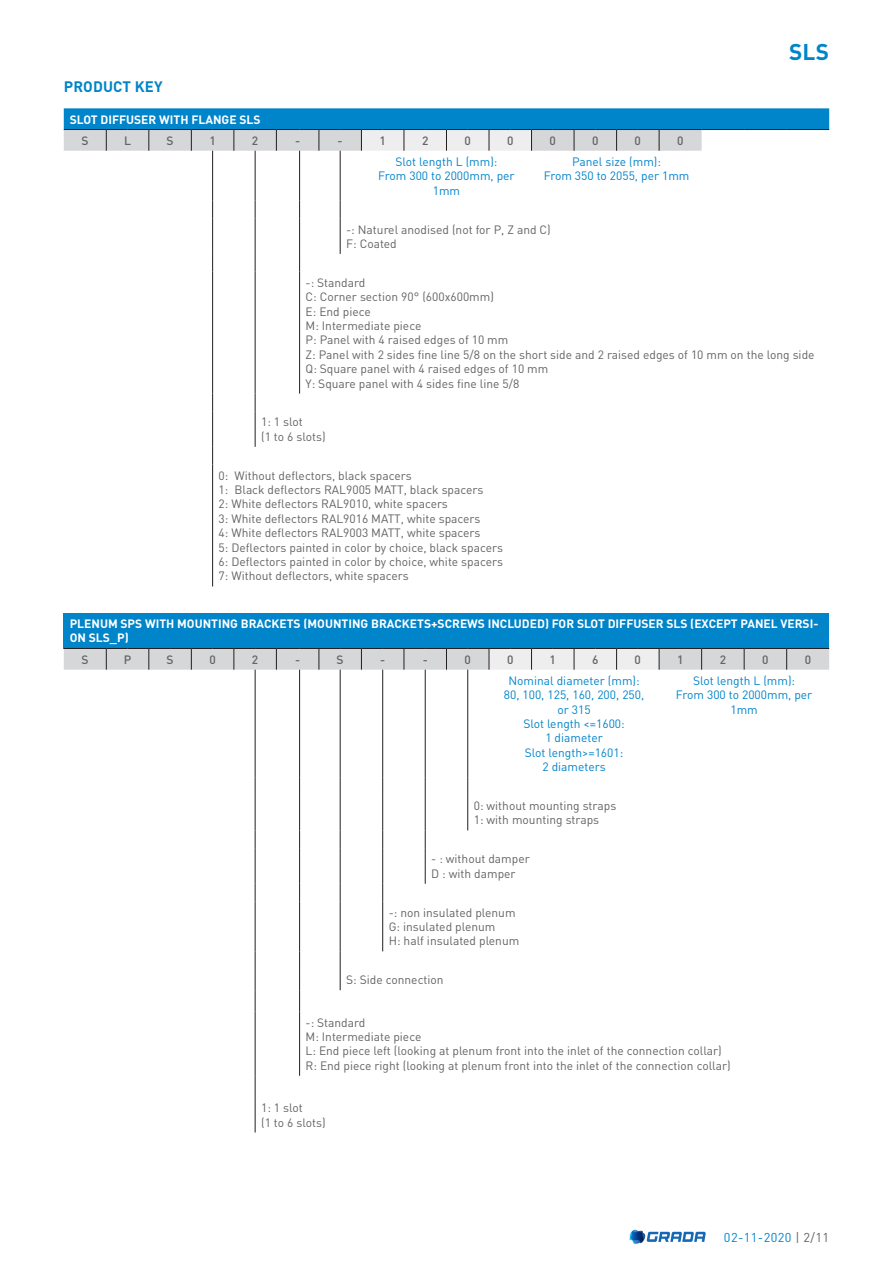
<style>
.page{position:relative;width:893px;height:1263px;background:#fff}
.page>*{position:absolute;margin:0;border:0;box-sizing:border-box;transform-origin:0 0}
.t1{font:700 22.5px "DIN Pro";color:#0084ca}
.t2{font:700 15px "DIN Pro";letter-spacing:.01em;color:#0084ca}
.t3{font:12.75px "DIN Pro";letter-spacing:.03em;color:#0084ca}
.t4{font:12px/14.4px "DIN Pro";color:#636366}
.t5{font:12px/14.4px "DIN Pro";color:#0084ca;text-align:center}
.t6{font:700 12px/14.4px "DIN Pro";color:#fff}
.t7{font:500 12px "DIN Pro";color:#636366}
.s1{color:#636366}
</style>
<div class="page">
<svg style="left:629px;top:1230px;width:77px;height:14px"></svg>
<svg style="left:64px;top:108px;width:765px;height:43px;background:#6fafd1"></svg>
<hr style="left:212px;top:151px;width:1px;height:50px;background:#231f20">
<svg style="left:212px;top:201px;width:1px;height:17px"></svg>
<hr style="left:212px;top:218px;width:1px;height:36px;background:#231f20">
<svg style="left:212px;top:254px;width:1px;height:18px"></svg>
<hr style="left:212px;top:272px;width:1px;height:122px;background:#231f20">
<svg style="left:212px;top:394px;width:1px;height:17px"></svg>
<hr style="left:212px;top:411px;width:1px;height:36px;background:#231f20">
<svg style="left:212px;top:447px;width:1px;height:17px"></svg>
<hr style="left:212px;top:464px;width:1px;height:122px;background:#231f20">
<hr style="left:255px;top:151px;width:1px;height:50px;background:#231f20">
<svg style="left:255px;top:201px;width:1px;height:17px"></svg>
<hr style="left:255px;top:218px;width:1px;height:36px;background:#231f20">
<svg style="left:255px;top:254px;width:1px;height:18px"></svg>
<hr style="left:255px;top:272px;width:1px;height:122px;background:#231f20">
<svg style="left:255px;top:394px;width:1px;height:17px"></svg>
<hr style="left:255px;top:411px;width:1px;height:36px;background:#231f20">
<hr style="left:299px;top:151px;width:1px;height:50px;background:#231f20">
<svg style="left:299px;top:201px;width:1px;height:17px"></svg>
<hr style="left:299px;top:218px;width:1px;height:36px;background:#231f20">
<svg style="left:299px;top:254px;width:1px;height:18px"></svg>
<hr style="left:299px;top:272px;width:1px;height:122px;background:#231f20">
<hr style="left:340px;top:151px;width:1px;height:50px;background:#231f20">
<svg style="left:340px;top:201px;width:1px;height:17px"></svg>
<hr style="left:340px;top:218px;width:1px;height:36px;background:#231f20">
<div style="left:64px;top:613px;width:765px;height:35px;background:#0084ca"></div>
<svg style="left:64px;top:648px;width:765px;height:22px;background:#cfd0d1"></svg>
<hr style="left:467px;top:670px;width:1px;height:107px;background:#231f20">
<svg style="left:467px;top:777px;width:1px;height:18px"></svg>
<hr style="left:467px;top:795px;width:1px;height:35px;background:#231f20">
<hr style="left:425px;top:670px;width:1px;height:107px;background:#231f20">
<svg style="left:425px;top:777px;width:1px;height:18px"></svg>
<hr style="left:425px;top:795px;width:1px;height:35px;background:#231f20">
<svg style="left:425px;top:830px;width:1px;height:18px"></svg>
<hr style="left:425px;top:848px;width:1px;height:36px;background:#231f20">
<hr style="left:382px;top:670px;width:1px;height:107px;background:#231f20">
<svg style="left:382px;top:777px;width:1px;height:18px"></svg>
<hr style="left:382px;top:795px;width:1px;height:35px;background:#231f20">
<svg style="left:382px;top:830px;width:1px;height:18px"></svg>
<hr style="left:382px;top:848px;width:1px;height:36px;background:#231f20">
<svg style="left:382px;top:884px;width:1px;height:17px"></svg>
<hr style="left:382px;top:901px;width:1px;height:50px;background:#231f20">
<hr style="left:340px;top:670px;width:1px;height:107px;background:#231f20">
<svg style="left:340px;top:777px;width:1px;height:18px"></svg>
<hr style="left:340px;top:795px;width:1px;height:35px;background:#231f20">
<svg style="left:340px;top:830px;width:1px;height:18px"></svg>
<hr style="left:340px;top:848px;width:1px;height:36px;background:#231f20">
<svg style="left:340px;top:884px;width:1px;height:17px"></svg>
<hr style="left:340px;top:901px;width:1px;height:50px;background:#231f20">
<svg style="left:340px;top:951px;width:1px;height:39px"></svg>
<hr style="left:299px;top:670px;width:1px;height:107px;background:#231f20">
<svg style="left:299px;top:777px;width:1px;height:18px"></svg>
<hr style="left:299px;top:795px;width:1px;height:35px;background:#231f20">
<svg style="left:299px;top:830px;width:1px;height:18px"></svg>
<hr style="left:299px;top:848px;width:1px;height:36px;background:#231f20">
<svg style="left:299px;top:884px;width:1px;height:17px"></svg>
<hr style="left:299px;top:901px;width:1px;height:50px;background:#231f20">
<svg style="left:299px;top:951px;width:1px;height:60px"></svg>
<hr style="left:299px;top:1011px;width:1px;height:65px;background:#231f20">
<hr style="left:255px;top:670px;width:1px;height:107px;background:#231f20">
<svg style="left:255px;top:777px;width:1px;height:18px"></svg>
<hr style="left:255px;top:795px;width:1px;height:35px;background:#231f20">
<svg style="left:255px;top:830px;width:1px;height:18px"></svg>
<hr style="left:255px;top:848px;width:1px;height:36px;background:#231f20">
<svg style="left:255px;top:884px;width:1px;height:17px"></svg>
<hr style="left:255px;top:901px;width:1px;height:50px;background:#231f20">
<svg style="left:255px;top:951px;width:1px;height:60px"></svg>
<hr style="left:255px;top:1011px;width:1px;height:65px;background:#231f20">
<svg style="left:255px;top:1076px;width:1px;height:21px"></svg>
<hr style="left:255px;top:1097px;width:1px;height:35px;background:#231f20">
<h1 class="t1" style="left:789px;top:33px;width:41px">SLS</h1>
<p class="t2" style="left:64px;top:74px;width:100px">PRODUCT KEY</p>
<p class="t6" style="left:70px;top:111px;width:192px">SLOT DIFFUSER WITH FLANGE SLS</p>
<p class="t7" style="left:81px;top:131px;width:9px">S</p>
<p class="t7" style="left:124px;top:131px;width:8px">L</p>
<p class="t7" style="left:167px;top:131px;width:9px">S</p>
<p class="t7" style="left:209px;top:131px;width:8px">1</p>
<p class="t7" style="left:252px;top:131px;width:8px">2</p>
<p class="t7" style="left:295px;top:131px;width:7px">-</p>
<p class="t7" style="left:338px;top:131px;width:7px">-</p>
<p class="t7" style="left:379px;top:131px;width:8px">1</p>
<p class="t7" style="left:422px;top:131px;width:8px">2</p>
<p class="t7" style="left:465px;top:131px;width:8px">0</p>
<p class="t7" style="left:507px;top:131px;width:8px">0</p>
<p class="t7" style="left:550px;top:131px;width:8px">0</p>
<p class="t7" style="left:592px;top:131px;width:8px">0</p>
<p class="t7" style="left:635px;top:131px;width:8px">0</p>
<p class="t7" style="left:677px;top:131px;width:8px">0</p>
<p class="t5" style="left:378px;top:154px;width:138px">Slot length L (mm):<br>From 300 to 2000mm, per<br>1mm</p>
<p class="t5" style="left:544px;top:154px;width:147px">Panel size (mm):<br>From 350 to 2055, per 1mm</p>
<p class="t4" style="left:346px;top:221px;width:206px">-: Naturel anodised (not for P, Z and C)<br>F: Coated</p>
<p class="t4" style="left:306px;top:275px;width:510px">-: Standard<br>C: Corner section 90° (600x600mm)<br>E: End piece<br>M: Intermediate piece<br>P: Panel with 4 raised edges of 10 mm<br>Z: Panel with 2 sides fine line 5/8 on the short side and 2 raised edges of 10 mm on the long side Q: Square panel with 4 raised edges of 10 mm<br>Y: Square panel with 4 sides fine line 5/8</p>
<p class="t4" style="left:261px;top:414px;width:66px">1: 1 slot<br>(1 to 6 slots)</p>
<p class="t4" style="left:219px;top:468px;width:286px">0: Without deflectors, black spacers<br>1: Black deflectors RAL9005 MATT, black spacers<br>2: White deflectors RAL9010, white spacers<br>3: White deflectors RAL9016 MATT, white spacers<br>4: White deflectors RAL9003 MATT, white spacers<br>5: Deflectors painted in color by choice, black spacers 6: Deflectors painted in color by choice, white spacers 7: Without deflectors, white spacers</p>
<p class="t6" style="left:70px;top:615px;width:750px">PLENUM SPS WITH MOUNTING BRACKETS (MOUNTING BRACKETS+SCREWS INCLUDED) FOR SLOT DIFFUSER SLS (EXCEPT PANEL VERSI-<br>ON SLS_P)</p>
<p class="t7" style="left:81px;top:650px;width:9px">S</p>
<p class="t7" style="left:124px;top:650px;width:9px">P</p>
<p class="t7" style="left:167px;top:650px;width:9px">S</p>
<p class="t7" style="left:209px;top:650px;width:8px">0</p>
<p class="t7" style="left:252px;top:650px;width:8px">2</p>
<p class="t7" style="left:295px;top:650px;width:7px">-</p>
<p class="t7" style="left:337px;top:650px;width:9px">S</p>
<p class="t7" style="left:380px;top:650px;width:7px">-</p>
<p class="t7" style="left:423px;top:650px;width:7px">-</p>
<p class="t7" style="left:465px;top:650px;width:8px">0</p>
<p class="t7" style="left:507px;top:650px;width:8px">0</p>
<p class="t7" style="left:550px;top:650px;width:8px">1</p>
<p class="t7" style="left:592px;top:650px;width:8px">6</p>
<p class="t7" style="left:635px;top:650px;width:8px">0</p>
<p class="t7" style="left:677px;top:650px;width:8px">1</p>
<p class="t7" style="left:720px;top:650px;width:8px">2</p>
<p class="t7" style="left:762px;top:650px;width:8px">0</p>
<p class="t7" style="left:805px;top:650px;width:8px">0</p>
<p class="t5" style="left:504px;top:673px;width:142px">Nominal diameter (mm):<br>80, 100, 125, 160, 200, 250, or 315<br>Slot length &lt;=1600:</p>
<p class="t5" style="left:525px;top:730px;width:100px">1 diameter<br>Slot length&gt;=1601:</p>
<p class="t5" style="left:542px;top:759px;width:65px">2 diameters</p>
<p class="t5" style="left:676px;top:673px;width:138px">Slot length L (mm):<br>From 300 to 2000mm, per<br>1mm</p>
<p class="t4" style="left:474px;top:798px;width:144px">0: without mounting straps<br>1: with mounting straps</p>
<p class="t4" style="left:431px;top:851px;width:100px">- : without damper<br>D : with damper</p>
<p class="t4" style="left:389px;top:904px;width:132px">-: non insulated plenum<br>G: insulated plenum<br>H: half insulated plenum</p>
<p class="t4" style="left:346px;top:972px;width:99px">S: Side connection</p>
<p class="t4" style="left:306px;top:1014px;width:427px">-: Standard<br>M: Intermediate piece<br>L: End piece left (looking at plenum front into the inlet of the connection collar)<br>R: End piece right (looking at plenum front into the inlet of the connection collar)</p>
<p class="t4" style="left:261px;top:1100px;width:66px">1: 1 slot<br>(1 to 6 slots)</p>
<p class="t3" style="left:724px;top:1228px;width:107px">02-11-2020 <span class="s1">| 2/11</span></p>
</div>
